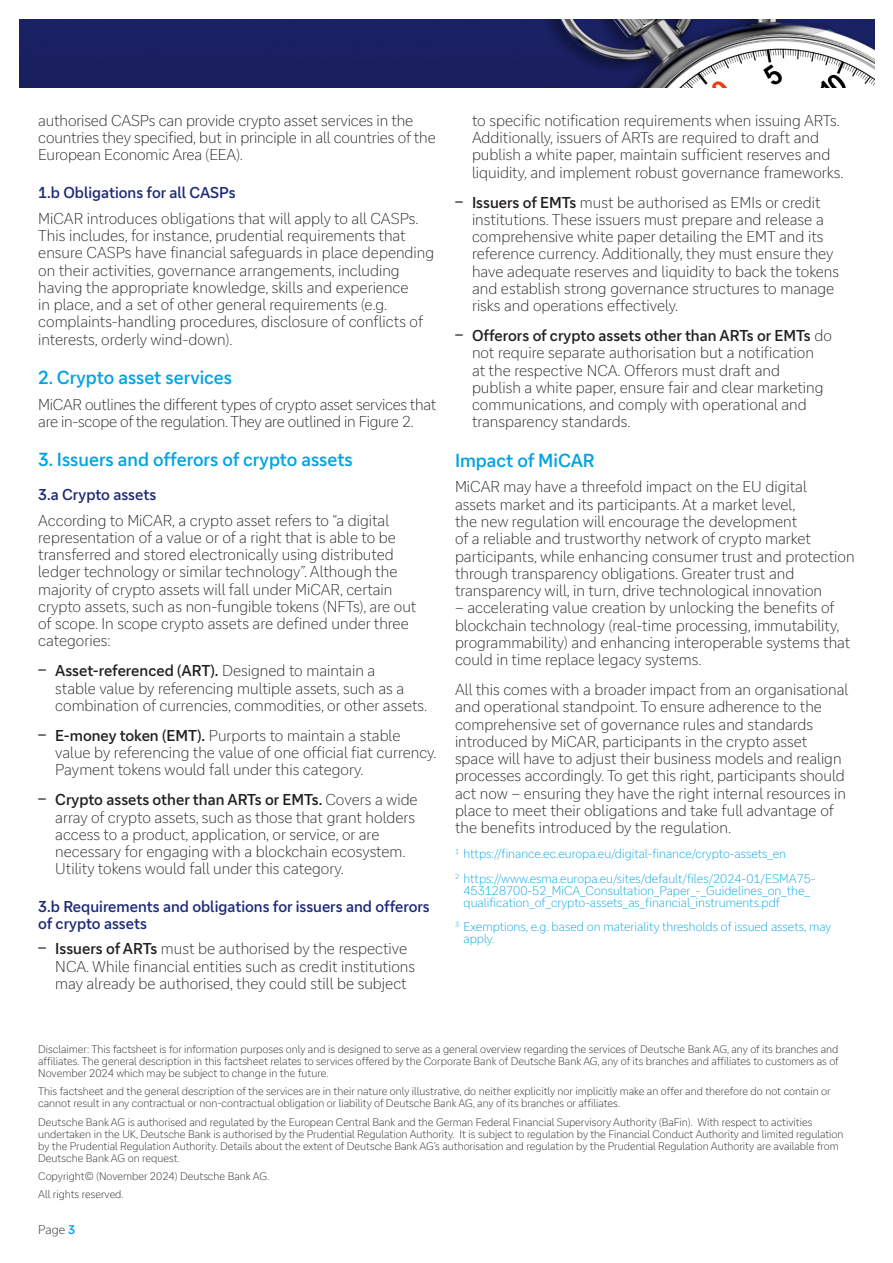
<style>
.page{position:relative;width:893px;height:1263px;background:#fff}
.page>*{position:absolute;margin:0;border:0;box-sizing:border-box;transform-origin:0 0}
.t1{font:500 18px "Deutsche Bank";color:#00a3e0}
.t2{font:300 15px/17.2px "Deutsche Bank";color:#231f20}
.t3{font:300 15px/17.2px "Deutsche Bank";letter-spacing:-.02em;color:#231f20}
.t4{font:500 15px/16.5px "Deutsche Bank";color:#1e2a78}
.t5{font:300 12px/12px "Deutsche Bank";color:#00a3e0}
.t6{font:300 12px "Deutsche Bank";color:#231f20}
.t7{font:300 10.5px/12px "Deutsche Bank";color:#231f20}
.s1{font-family:"Deutsche Bank Text";font-weight:400}
.s2{font-weight:500}
.s3{font-weight:500;color:#00a3e0}
</style>
<div class="page">
<img style="left:19px;top:19px;width:855px;height:69px">
<p class="t2" style="left:38px;top:112px;width:399px">authorised CASPs can provide crypto asset services in the countries they specified, but in principle in all countries of the<br>European Economic Area (EEA).</p>
<p class="t4" style="left:38px;top:184px;width:199px">1.b Obligations for all CASPs</p>
<p class="t2" style="left:38px;top:210px;width:397px">MiCAR introduces obligations that will apply to all CASPs.<br>This includes, for instance, prudential requirements that ensure CASPs have financial safeguards in place depending on their activities, governance arrangements, including having the appropriate knowledge, skills and experience<br>in place, and a set of other general requirements (e.g. complaints-handling procedures, disclosure of conflicts of interests, orderly wind-down).</p>
<p class="t1" style="left:38px;top:367px;width:195px">2. Crypto asset services</p>
<p class="t3" style="left:38px;top:396px;width:399px">MiCAR outlines the different types of crypto asset services that are in-scope of the regulation. They are outlined in Figure 2.</p>
<p class="t1" style="left:38px;top:449px;width:316px">3. Issuers and offerors of crypto assets</p>
<p class="t4" style="left:38px;top:486px;width:119px">3.a Crypto assets</p>
<p class="t2" style="left:38px;top:511px;width:380px">According to MiCAR, a crypto asset refers to “a digital representation of a value or of a right that is able to be transferred and stored electronically using distributed ledger technology or similar technology”. Although the majority of crypto assets will fall under MiCAR, certain crypto assets, such as non-fungible tokens (NFTs), are out of scope. In scope crypto assets are defined under three categories:</p>
<p class="t2" style="left:55px;top:662px;width:374px;text-indent:-17px"><span class="s1">o</span> <span class="s2">Asset-referenced (ART).</span> Designed to maintain a<br>stable value by referencing multiple assets, such as a combination of currencies, commodities, or other assets.</p>
<p class="t2" style="left:55px;top:727px;width:383px;text-indent:-17px"><span class="s1">o</span> <span class="s2">E-money token (EMT).</span> Purports to maintain a stable value by referencing the value of one official fiat currency.<br>Payment tokens would fall under this category.</p>
<p class="t2" style="left:55px;top:791px;width:364px;text-indent:-17px"><span class="s1">o</span> <span class="s2">Crypto assets other than ARTs or EMTs.</span> Covers a wide array of crypto assets, such as those that grant holders access to a product, application, or service, or are necessary for engaging with a blockchain ecosystem.<br>Utility tokens would fall under this category.</p>
<p class="t4" style="left:38px;top:898px;width:393px">3.b Requirements and obligations for issuers and offerors of crypto assets</p>
<p class="t2" style="left:55px;top:940px;width:361px;text-indent:-17px"><span class="s1">o</span> <span class="s2">Issuers of ARTs</span> must be authorised by the respective<br>NCA. While financial entities such as credit institutions may already be authorised, they could still be subject</p>
<p class="t2" style="left:472px;top:112px;width:373px">to specific notification requirements when issuing ARTs.<br>Additionally, issuers of ARTs are required to draft and publish a white paper, maintain sufficient reserves and liquidity, and implement robust governance frameworks.</p>
<p class="t2" style="left:472px;top:194px;width:369px;text-indent:-17px"><span class="s1">o</span> <span class="s2">Issuers of EMTs</span> must be authorised as EMIs or credit institutions. These issuers must prepare and release a comprehensive white paper detailing the EMT and its reference currency. Additionally, they must ensure they have adequate reserves and liquidity to back the tokens and establish strong governance structures to manage risks and operations effectively.</p>
<p class="t2" style="left:472px;top:327px;width:361px;text-indent:-17px"><span class="s1">o</span> <span class="s2">Offerors of crypto assets other than ARTs or EMTs</span> do not require separate authorisation but a notification<br>at the respective NCA. Offerors must draft and publish a white paper, ensure fair and clear marketing communications, and comply with operational and transparency standards.</p>
<p class="t1" style="left:455px;top:449px;width:141px">Impact of MiCAR</p>
<p class="t2" style="left:455px;top:478px;width:401px">MiCAR may have a threefold impact on the EU digital<br>assets market and its participants. At a market level,<br>the new regulation will encourage the development<br>of a reliable and trustworthy network of crypto market participants, while enhancing consumer trust and protection through transparency obligations. Greater trust and transparency will, in turn, drive technological innovation</p>
<p class="t2" style="left:455px;top:599px;width:397px">– accelerating value creation by unlocking the benefits of blockchain technology (real-time processing, immutability, programmability) and enhancing interoperable systems that could in time replace legacy systems.</p>
<p class="t2" style="left:455px;top:681px;width:395px">All this comes with a broader impact from an organisational and operational standpoint. To ensure adherence to the comprehensive set of governance rules and standards introduced by MiCAR, participants in the crypto asset space will have to adjust their business models and realign processes accordingly. To get this right, participants should act now – ensuring they have the right internal resources in place to meet their obligations and take full advantage of the benefits introduced by the regulation.</p>
<p class="t5" style="left:455px;top:841px;width:362px;line-height:24.8px"><sup>1</sup> https://finance.ec.europa.eu/digital-finance/crypto-assets_en<br><sup>2</sup> https://www.esma.europa.eu/sites/default/files/2024-01/ESMA75-</p>
<p class="t5" style="left:463px;top:884px;width:348px">453128700-52_MiCA_Consultation_Paper_-_Guidelines_on_the_ qualification_of_crypto-assets_as_financial_instruments.pdf</p>
<p class="t5" style="left:463px;top:921px;width:369px;text-indent:-9px"><sup>3</sup> Exemptions, e.g. based on materiality thresholds of issued assets, may apply.</p>
<p class="t7" style="left:38px;top:1043px;width:802px;text-align:justify">Disclaimer: This factsheet is for information purposes only and is designed to serve as a general overview regarding the services of Deutsche Bank AG, any of its branches and affiliates. The general description in this factsheet relates to services offered by the Corporate Bank of Deutsche Bank AG, any of its branches and affiliates to customers as of November 2024 which may be subject to change in the future.</p>
<p class="t7" style="left:38px;top:1085px;width:794px">This factsheet and the general description of the services are in their nature only illustrative, do neither explicitly nor implicitly make an offer and therefore do not contain or cannot result in any contractual or non-contractual obligation or liability of Deutsche Bank AG, any of its branches or affiliates.</p>
<p class="t7" style="left:38px;top:1116px;width:807px">Deutsche Bank AG is authorised and regulated by the European Central Bank and the German Federal Financial Supervisory Authority (BaFin). With respect to activities undertaken in the UK, Deutsche Bank is authorised by the Prudential Regulation Authority. It is subject to regulation by the Financial Conduct Authority and limited regulation by the Prudential Regulation Authority. Details about the extent of Deutsche Bank AG’s authorisation and regulation by the Prudential Regulation Authority are available from Deutsche Bank AG on request.</p>
<p class="t7" style="left:38px;top:1167px;width:232px;line-height:18.3px">Copyright© (November 2024) Deutsche Bank AG.<br>All rights reserved.</p>
<p class="t6" style="left:38px;top:1222px;width:38px">Page <span class="s3">3</span></p>
</div>
